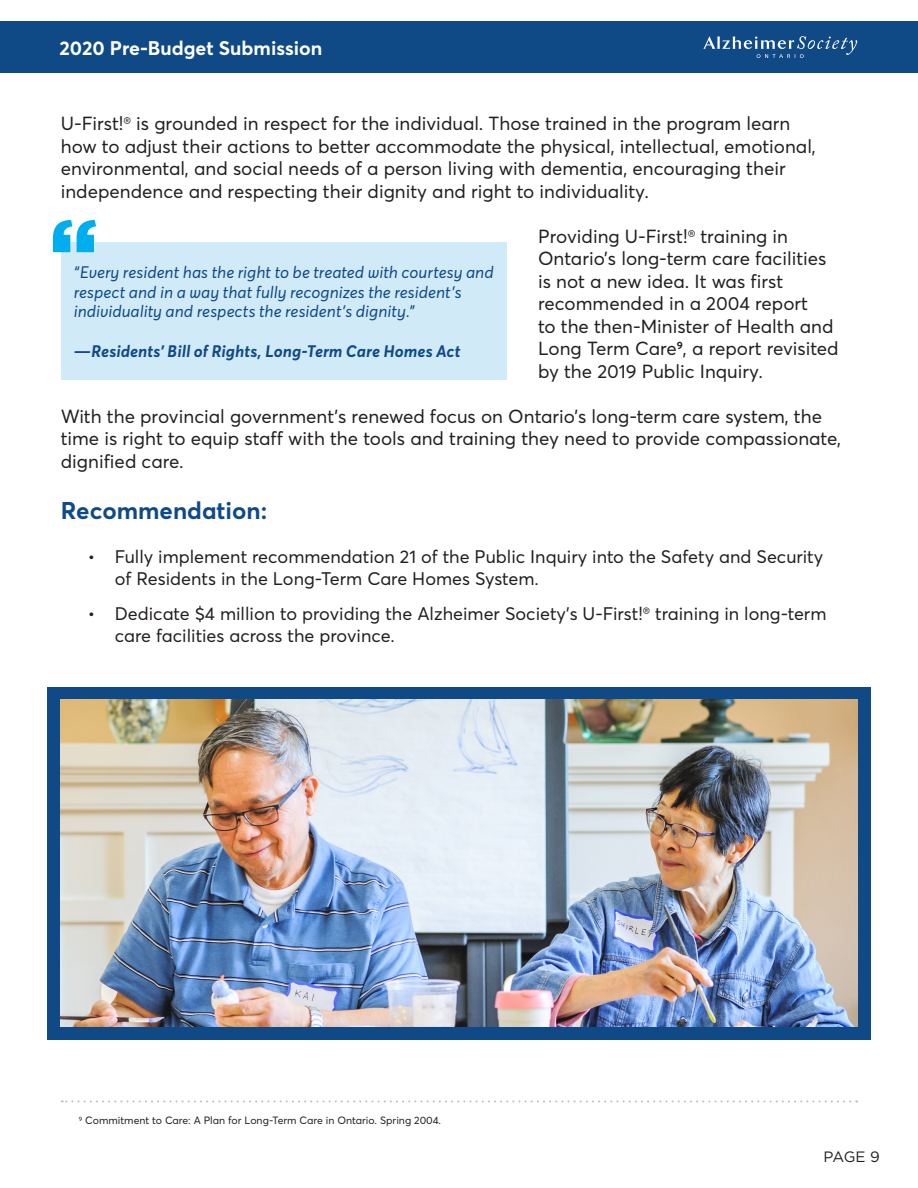
<style>
.page{position:relative;width:918px;height:1188px;background:#fff}
.page>*{position:absolute;margin:0;border:0;box-sizing:border-box;transform-origin:0 0}
.DB_Subhead{font:700 24px "Averta";color:#0f4a87}
.t1{font:700 19.5px "Averta";color:#fff}
.body{font:18.75px/22.5px "Averta";color:#231f20}
.t2{font:18px/21.6px "Averta";color:#231f20}
.pull_quote{font:italic 16.5px/19.8px "Averta";color:#0f4a87}
.pull_quote-2{font:italic 700 16.5px "Averta";color:#0f4a87}
.t3{font:15px "Gotham";color:#231f20}
.Footnotes{font:10.5px "Averta";color:#231f20}
</style>
<div class="page">
<div style="left:0;top:22px;width:918px;height:51px;background:#0f4a87"></div>
<svg style="left:703px;top:36px;width:154px;height:22px"></svg>
<div style="left:47px;top:687px;width:824px;height:353px;background:#0f4a87"></div>
<svg style="left:62px;top:1100px;width:788px;height:2px"></svg>
<div style="left:62px;top:242px;width:445px;height:138px;background:#d1eaf8"></div>
<svg style="left:53px;top:220px;width:43px;height:32px"></svg>
<img style="left:61px;top:699px;width:796px;height:328px">
<p class="t1" style="left:59px;top:35px;width:265px">2020 Pre-Budget Submission</p>
<p class="body" style="left:61px;top:112px;width:757px">U-First!<sup>®</sup> is grounded in respect for the individual. Those trained in the program learn how to adjust their actions to better accommodate the physical, intellectual, emotional, environmental, and social needs of a person living with dementia, encouraging their independence and respecting their dignity and right to individuality.</p>
<p class="body" style="left:538px;top:225px;width:302px">Providing U-First!<sup>®</sup> training in<br>Ontario’s long-term care facilities is not a new idea. It was first recommended in a 2004 report<br>to the then-Minister of Health and<br>Long Term Care<sup>9</sup>, a report revisited by the 2019 Public Inquiry.</p>
<p class="body" style="left:61px;top:405px;width:782px">With the provincial government’s renewed focus on Ontario’s long-term care system, the time is right to equip staff with the tools and training they need to provide compassionate, dignified care.</p>
<p class="DB_Subhead" style="left:61px;top:495px;width:208px">Recommendation:</p>
<p class="t2" style="left:115px;top:546px;width:710px;text-indent:-27px">• Fully implement recommendation 21 of the Public Inquiry into the Safety and Security of Residents in the Long-Term Care Homes System.</p>
<p class="t2" style="left:115px;top:603px;width:713px;text-indent:-27px">• Dedicate $4 million to providing the Alzheimer Society’s U-First!<sup>®</sup> training in long-term care facilities across the province.</p>
<p class="pull_quote" style="left:74px;top:263px;width:422px">“Every resident has the right to be treated with courtesy and respect and in a way that fully recognizes the resident’s individuality and respects the resident’s dignity.”</p>
<p class="pull_quote-2" style="left:74px;top:341px;width:388px">—Residents’ Bill of Rights, Long-Term Care Homes Act</p>
<p class="Footnotes" style="left:79px;top:1114px;width:364px"><sup>9</sup> Commitment to Care: A Plan for Long-Term Care in Ontario. Spring 2004.</p>
<p class="t3" style="left:824px;top:1148px;width:58px">PAGE 9</p>
</div>
